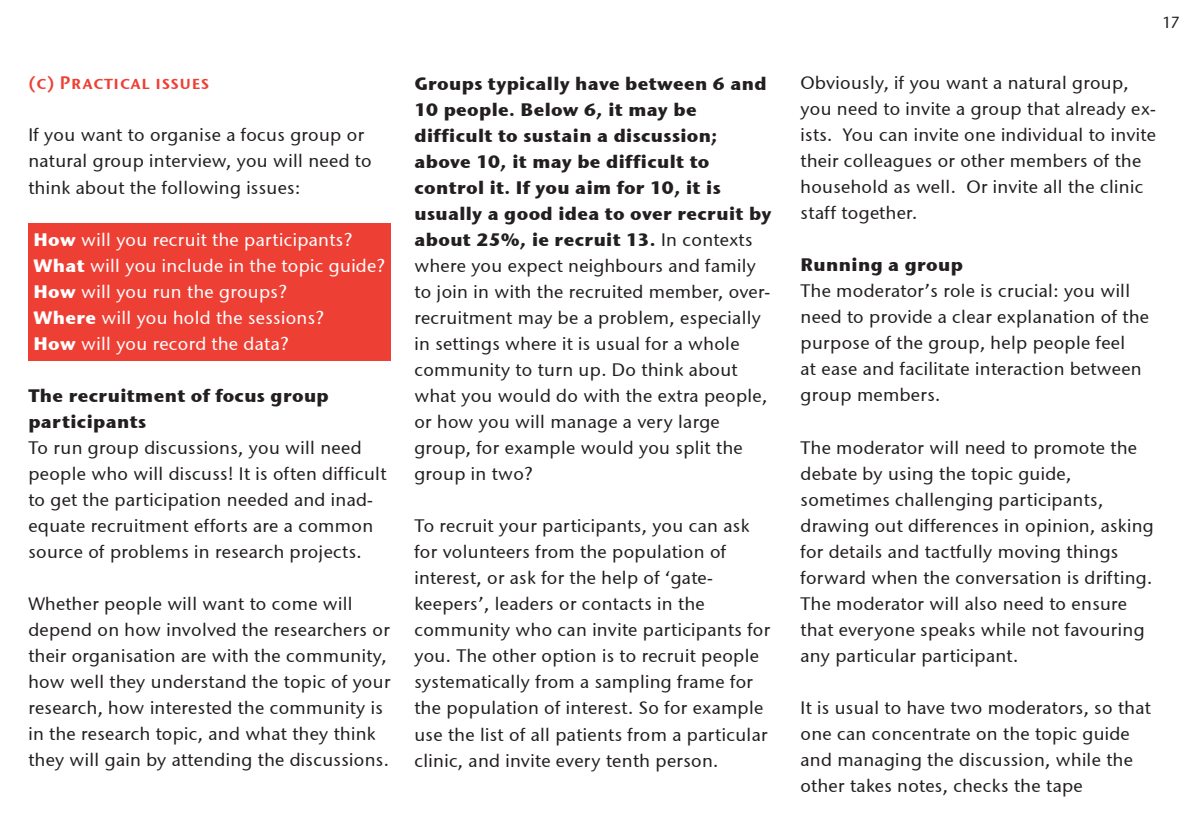
<style>
.page{position:relative;width:1191px;height:840px;background:#fff}
.page>*{position:absolute;margin:0;border:0;box-sizing:border-box;transform-origin:0 0}
.t1{font:18px/26px "Stone Sans ITCTT Medium";letter-spacing:.02em;color:#231f20}
.t2{font:18px/26px "Stone Sans ITCTT Bold";letter-spacing:.02em;color:#231f20}
.t3{font:18px/26px "Stone Sans ITCTT Medium";letter-spacing:.02em;color:#fff}
.t4{font:18px "Stone Sans Sem SCITCTT Semi";letter-spacing:.02em;color:#ee3f34}
.t5{font:16px "Stone Sans ITCTT Medium";color:#231f20}
.s1{font-family:"Stone Sans ITCTT Bold"}
.s2{font-family:"Stone Sans ITCTT Medium"}
</style>
<div class="page">
<div style="left:28px;top:223px;width:362px;height:138px;background:#ee3f34"></div>
<p class="t4" style="left:28px;top:72px;width:183px">(c) Practical issues</p>
<p class="t1" style="left:28px;top:122px;width:345px">If you want to organise a focus group or natural group interview, you will need to think about the following issues:</p>
<p class="t3" style="left:33px;top:226px;width:353px"><span class="s1">How</span> will you recruit the participants?<br><span class="s1">What</span> will you include in the topic guide?<br><span class="s1">How</span> will you run the groups?<br><span class="s1">Where</span> will you hold the sessions?<br><span class="s1">How</span> will you record the data?</p>
<p class="t2" style="left:28px;top:382px;width:302px">The recruitment of focus group participants</p>
<p class="t1" style="left:28px;top:434px;width:359px">To run group discussions, you will need people who will discuss! It is often difficult to get the participation needed and inad&shy;equate recruitment efforts are a common source of problems in research projects.</p>
<p class="t1" style="left:28px;top:590px;width:363px">Whether people will want to come will depend on how involved the researchers or their organisation are with the community, how well they understand the topic of your research, how interested the community is in the research topic, and what they think they will gain by attending the discussions.</p>
<p class="t2" style="left:414px;top:70px;width:358px">Groups typically have between 6 and 10 people. Below 6, it may be difficult to sustain a discussion; above 10, it may be difficult to control it. If you aim for 10, it is usually a good idea to over recruit by about 25%, ie recruit 13. <span class="s2">In contexts</span></p>
<p class="t1" style="left:414px;top:252px;width:357px">where you expect neighbours and family to join in with the recruited member, over&shy;recruitment may be a problem, especially in settings where it is usual for a whole community to turn up. Do think about what you would do with the extra people, or how you will manage a very large group, for example would you split the group in two?</p>
<p class="t1" style="left:414px;top:512px;width:357px">To recruit your participants, you can ask for volunteers from the population of interest, or ask for the help of ‘gate&shy;keepers’, leaders or contacts in the community who can invite participants for you. The other option is to recruit people systematically from a sampling frame for the population of interest. So for example use the list of all patients from a particular clinic, and invite every tenth person.</p>
<p class="t5" style="left:1162px;top:13px;width:18px">17</p>
<p class="t1" style="left:800px;top:70px;width:357px">Obviously, if you want a natural group, you need to invite a group that already ex&shy;ists. You can invite one individual to invite their colleagues or other members of the household as well. Or invite all the clinic staff together.</p>
<p class="t2" style="left:800px;top:251px;width:164px">Running a group</p>
<p class="t1" style="left:800px;top:278px;width:350px">The moderator’s role is crucial: you will need to provide a clear explanation of the purpose of the group, help people feel<br>at ease and facilitate interaction between group members.</p>
<p class="t1" style="left:800px;top:434px;width:355px">The moderator will need to promote the debate by using the topic guide, sometimes challenging participants, drawing out differences in opinion, asking for details and tactfully moving things forward when the conversation is drifting.<br>The moderator will also need to ensure that everyone speaks while not favouring any particular participant.</p>
<p class="t1" style="left:800px;top:694px;width:352px">It is usual to have two moderators, so that one can concentrate on the topic guide and managing the discussion, while the other takes notes, checks the tape</p>
</div>
